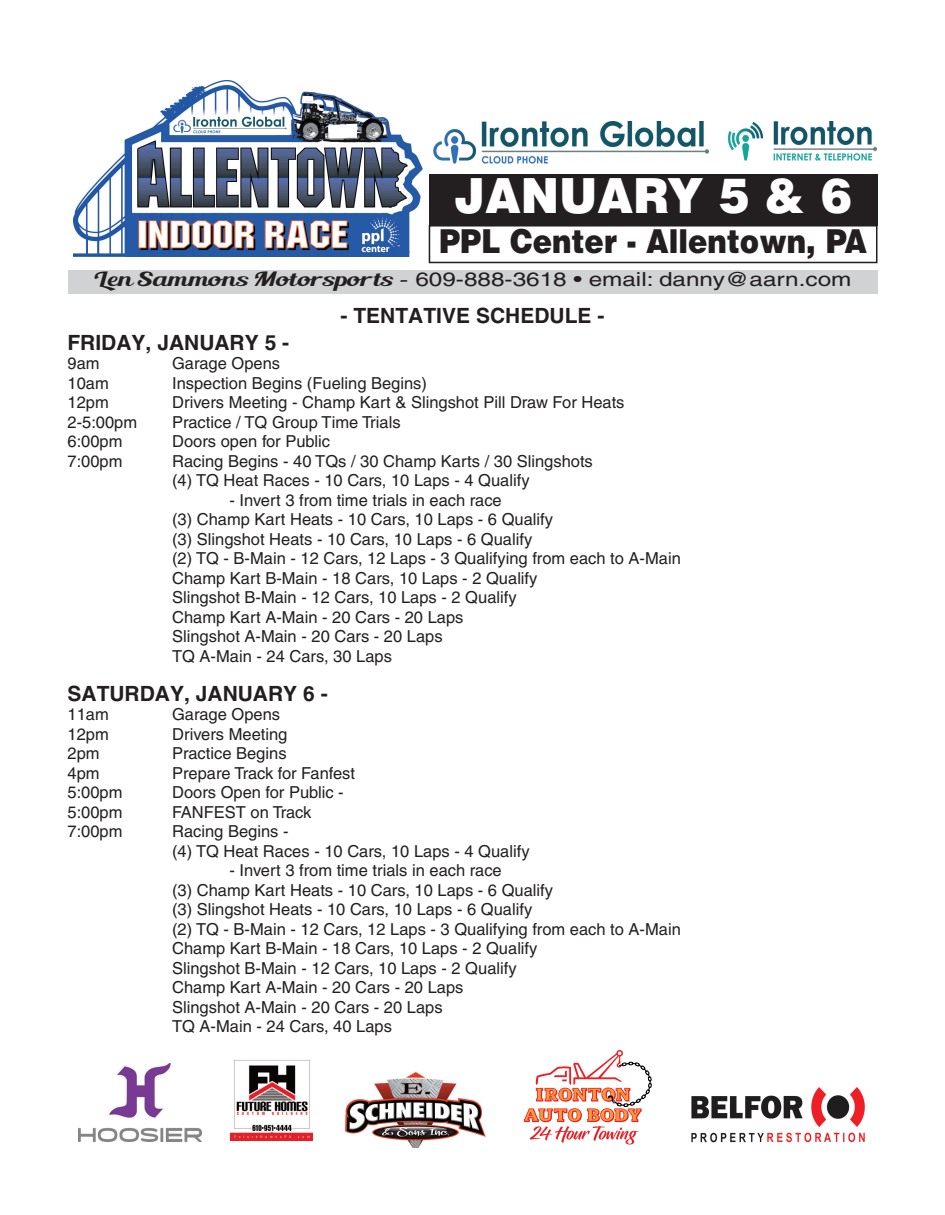
<style>
.page{position:relative;width:945px;height:1215px;background:#fff}
.page>*{position:absolute;margin:0;border:0;box-sizing:border-box;transform-origin:0 0}
.t1{font:900 48.45px "Helvetica";color:#fff;scale:.95 1}
.t2{font:900 33px "Helvetica";color:#231f20;scale:.88 1}
.t3{font:700 21px "Helvetica";color:#231f20}
.t4{font:19.35px "Helvetica";color:#231f20;scale:1.25 1}
.t5{font:16.5px/19.5px "Helvetica";color:#231f20}
.s1{font-family:"Blenda Script"}
</style>
<div class="page">
<div style="left:429px;top:225px;width:449px;height:38px;border:2px solid #231f20"></div>
<div style="left:429px;top:175px;width:449px;height:51px;background:#231f20"></div>
<img style="left:74px;top:80px;width:348px;height:176px">
<div style="left:68px;top:270px;width:810px;height:24px;background:#d1d2d4"></div>
<img style="left:727px;top:121px;width:150px;height:40px">
<img style="left:434px;top:122px;width:275px;height:42px">
<img style="left:230px;top:1060px;width:82px;height:81px">
<img style="left:345px;top:1072px;width:141px;height:75px">
<svg style="left:524px;top:1050px;width:128px;height:95px"></svg>
<img style="left:691px;top:1087px;width:174px;height:56px">
<img style="left:79px;top:1063px;width:122px;height:78px">
<h1 class="t1" style="left:454px;top:178px;width:420px">JANUARY 5 &amp; 6</h1>
<h2 class="t2" style="left:439px;top:229px;width:488px">PPL Center - Allentown, PA</h2>
<p class="t4" style="left:94px;top:273px;width:608px"><span class="s1">Len Sammons Motorsports -</span> 609-888-3618 • email: danny@aarn.com</p>
<p class="t3" style="left:341px;top:308px;width:265px">- TENTATIVE SCHEDULE -</p>
<p class="t3" style="left:68px;top:335px;width:223px">FRIDAY, JANUARY 5 -</p>
<p class="t5" style="left:68px;top:355px;width:34px">9am</p>
<p class="t5" style="left:172px;top:355px;width:110px">Garage Opens</p>
<p class="t5" style="left:68px;top:375px;width:43px">10am</p>
<p class="t5" style="left:172px;top:375px;width:256px">Inspection Begins (Fueling Begins)</p>
<p class="t5" style="left:68px;top:394px;width:43px">12pm</p>
<p class="t5" style="left:172px;top:394px;width:454px">Drivers Meeting - Champ Kart &amp; Slingshot Pill Draw For Heats</p>
<p class="t5" style="left:68px;top:414px;width:71px">2-5:00pm</p>
<p class="t5" style="left:172px;top:414px;width:230px">Practice / TQ Group Time Trials</p>
<p class="t5" style="left:68px;top:433px;width:57px">6:00pm</p>
<p class="t5" style="left:172px;top:433px;width:159px">Doors open for Public</p>
<p class="t5" style="left:68px;top:453px;width:57px">7:00pm</p>
<p class="t5" style="left:172px;top:453px;width:422px">Racing Begins - 40 TQs / 30 Champ Karts / 30 Slingshots (4) TQ Heat Races - 10 Cars, 10 Laps - 4 Qualify</p>
<p class="t5" style="left:172px;top:492px;width:510px;text-indent:57px">- Invert 3 from time trials in each race<br>(3) Champ Kart Heats - 10 Cars, 10 Laps - 6 Qualify<br>(3) Slingshot Heats - 10 Cars, 10 Laps - 6 Qualify<br>(2) TQ - B-Main - 12 Cars, 12 Laps - 3 Qualifying from each to A-Main Champ Kart B-Main - 18 Cars, 10 Laps - 2 Qualify<br>Slingshot B-Main - 12 Cars, 10 Laps - 2 Qualify<br>Champ Kart A-Main - 20 Cars - 20 Laps<br>Slingshot A-Main - 20 Cars - 20 Laps<br>TQ A-Main - 24 Cars, 30 Laps</p>
<p class="t3" style="left:68px;top:686px;width:262px">SATURDAY, JANUARY 6 -</p>
<p class="t5" style="left:68px;top:706px;width:43px">11am</p>
<p class="t5" style="left:172px;top:706px;width:110px">Garage Opens</p>
<p class="t5" style="left:68px;top:726px;width:43px">12pm</p>
<p class="t5" style="left:172px;top:726px;width:117px">Drivers Meeting</p>
<p class="t5" style="left:68px;top:745px;width:34px">2pm</p>
<p class="t5" style="left:172px;top:745px;width:116px">Practice Begins</p>
<p class="t5" style="left:68px;top:765px;width:34px">4pm</p>
<p class="t5" style="left:172px;top:765px;width:184px">Prepare Track for Fanfest</p>
<p class="t5" style="left:68px;top:784px;width:57px">5:00pm</p>
<p class="t5" style="left:172px;top:784px;width:173px">Doors Open for Public -</p>
<p class="t5" style="left:68px;top:804px;width:57px">5:00pm</p>
<p class="t5" style="left:172px;top:804px;width:141px">FANFEST on Track</p>
<p class="t5" style="left:68px;top:823px;width:57px">7:00pm</p>
<p class="t5" style="left:172px;top:823px;width:359px">Racing Begins -<br>(4) TQ Heat Races - 10 Cars, 10 Laps - 4 Qualify</p>
<p class="t5" style="left:172px;top:862px;width:510px;text-indent:57px">- Invert 3 from time trials in each race<br>(3) Champ Kart Heats - 10 Cars, 10 Laps - 6 Qualify<br>(3) Slingshot Heats - 10 Cars, 10 Laps - 6 Qualify<br>(2) TQ - B-Main - 12 Cars, 12 Laps - 3 Qualifying from each to A-Main Champ Kart B-Main - 18 Cars, 10 Laps - 2 Qualify<br>Slingshot B-Main - 12 Cars, 10 Laps - 2 Qualify<br>Champ Kart A-Main - 20 Cars - 20 Laps<br>Slingshot A-Main - 20 Cars - 20 Laps<br>TQ A-Main - 24 Cars, 40 Laps</p>
</div>
